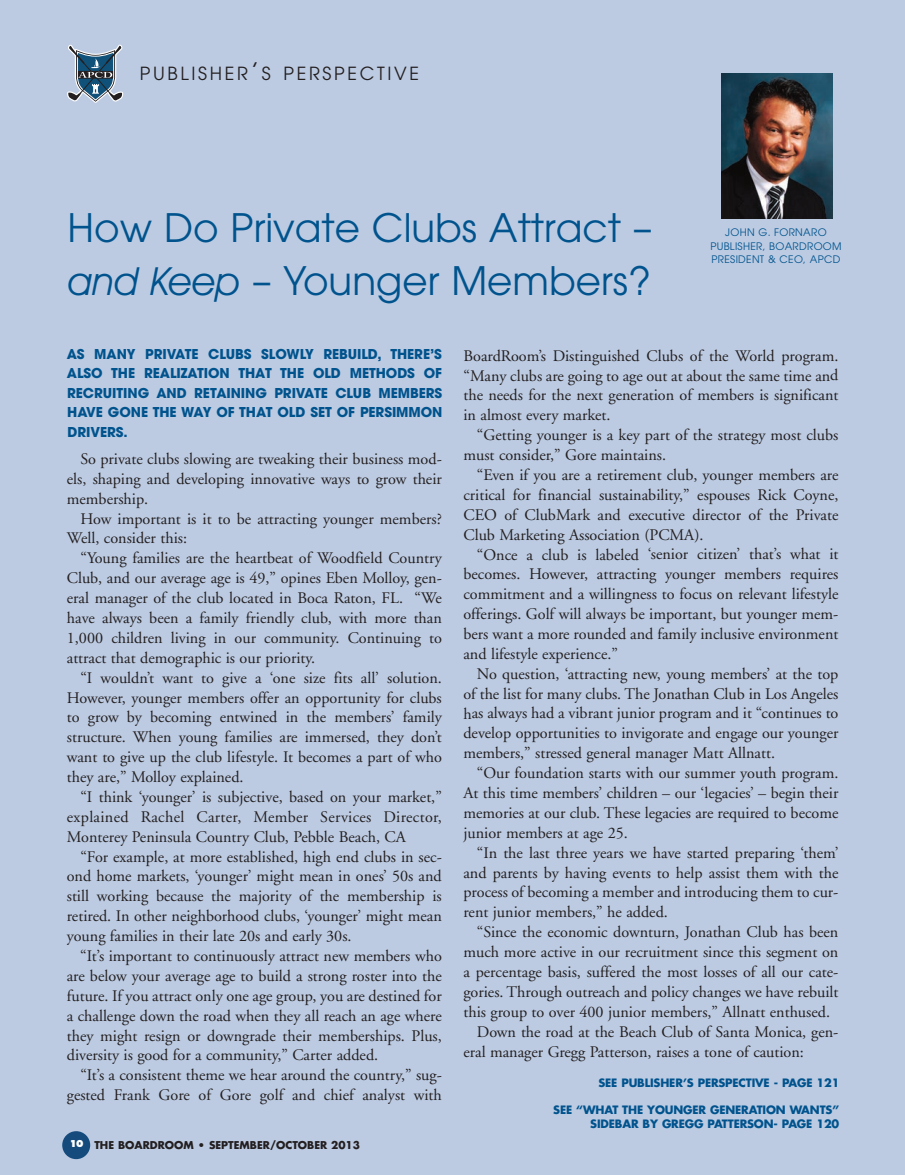
<style>
.page{position:relative;width:905px;height:1175px;background:#bccbe2}
.page>*{position:absolute;margin:0;border:0;box-sizing:border-box;transform-origin:0 0}
.t1{font:39px/52.5px "Avant Garde";color:#00538d}
.t2{font:18px "Avant Garde";letter-spacing:.15em;color:#231f20}
.t3{font:16.2px/19.8px "Adobe Garamond";color:#231f20;text-align:justify}
.t4{font:700 13.5px/19.5px "Avant Garde";letter-spacing:-.005em;color:#00538d;text-align:justify}
.t5{font:700 11.25px/14.7px "Futura";letter-spacing:-.015em;color:#00538d;text-align:right}
.t6{font:700 10.5px "Futura";color:#231f20}
.t7{font:10.35px/13.5px "Avant Garde";letter-spacing:.03em;color:#00538d;text-align:center}
.s1{font-size:24px}
.s2{font-family:"Avant Garde IT Cby BT";font-style:italic}
</style>
<div class="page">
<div style="left:62px;top:1131px;width:28px;height:28px;background:#144a7c;border-radius:50%"></div>
<svg style="left:67px;top:45px;width:56px;height:58px"></svg>
<img style="left:721px;top:73px;width:111px;height:145px">
<p class="t2" style="left:140px;top:63px;width:281px">PUBLISHER<span class="s1">’</span>S PERSPECTIVE</p>
<h1 class="t1" style="left:68px;top:201px;width:586px">How Do Private Clubs Attract – <span class="s2">and Keep</span> – Younger Members?</h1>
<p class="t7" style="left:710px;top:226px;width:133px">JOHN G. FORNARO<br>PUBLISHER, BOARDROOM<br>PRESIDENT &amp; CEO, APCD</p>
<p class="t4" style="left:67px;top:344px;width:377px">AS MANY PRIVATE CLUBS SLOWLY REBUILD, THERE’S ALSO THE REALIZATION THAT THE OLD METHODS OF RECRUITING AND RETAINING PRIVATE CLUB MEMBERS HAVE GONE THE WAY OF THAT OLD SET OF PERSIMMON DRIVERS.</p>
<p class="t3" style="left:67px;top:449px;width:376px;text-indent:13px">So private clubs slowing are tweaking their business mod&shy;els, shaping and developing innovative ways to grow their membership.</p>
<p class="t3" style="left:67px;top:509px;width:376px;text-indent:13px">How important is it to be attracting younger members?<br>Well, consider this:</p>
<p class="t3" style="left:67px;top:548px;width:376px;text-indent:14px">“Young families are the heartbeat of Woodfield Country Club, and our average age is 49,” opines Eben Molloy, gen&shy;eral manager of the club located in Boca Raton, FL. “We have always been a family friendly club, with more than 1,000 children living in our community. Continuing to attract that demographic is our priority.</p>
<p class="t3" style="left:67px;top:668px;width:376px;text-indent:14px">“I wouldn’t want to give a ‘one size fits all’ solution.<br>However, younger members offer an opportunity for clubs to grow by becoming entwined in the members’ family structure. When young families are immersed, they don’t want to give up the club lifestyle. It becomes a part of who they are,” Molloy explained.</p>
<p class="t3" style="left:67px;top:787px;width:376px;text-indent:13px">“I think ‘younger’ is subjective, based on your market,” explained Rachel Carter, Member Services Director, Monterey Peninsula Country Club, Pebble Beach, CA</p>
<p class="t3" style="left:67px;top:847px;width:376px;text-indent:14px">“For example, at more established, high end clubs in sec&shy;ond home markets, ‘younger’ might mean in ones’ 50s and still working because the majority of the membership is retired. In other neighborhood clubs, ‘younger’ might mean young families in their late 20s and early 30s.</p>
<p class="t3" style="left:67px;top:946px;width:376px;text-indent:14px">“It’s important to continuously attract new members who are below your average age to build a strong roster into the future. If you attract only one age group, you are destined for a challenge down the road when they all reach an age where they might resign or downgrade their memberships. Plus, diversity is good for a community,” Carter added.</p>
<p class="t3" style="left:67px;top:1065px;width:376px;text-align:right">“It’s a consistent theme we hear around the country,” sug&shy;gested Frank Gore of Gore golf and chief analyst with</p>
<p class="t6" style="left:69px;top:1137px;width:292px"><sup>10</sup> THE BOARDROOM • SEPTEMBER/OCTOBER 2013</p>
<p class="t3" style="left:463px;top:346px;width:376px">BoardRoom’s Distinguished Clubs of the World program. “Many clubs are going to age out at about the same time and the needs for the next generation of members is significant in almost every market.</p>
<p class="t3" style="left:463px;top:425px;width:376px;text-indent:13px">“Getting younger is a key part of the strategy most clubs must consider,” Gore maintains.</p>
<p class="t3" style="left:463px;top:465px;width:376px;text-indent:14px">“Even if you are a retirement club, younger members are critical for financial sustainability,” espouses Rick Coyne, CEO of ClubMark and executive director of the Private Club Marketing Association (PCMA).</p>
<p class="t3" style="left:463px;top:545px;width:376px;text-indent:14px">“Once a club is labeled ‘senior citizen’ that’s what it becomes. However, attracting younger members requires commitment and a willingness to focus on relevant lifestyle offerings. Golf will always be important, but younger mem&shy;bers want a more rounded and family inclusive environment and lifestyle experience.”</p>
<p class="t3" style="left:463px;top:664px;width:376px;text-indent:14px">No question, ‘attracting new, young members’ at the top of the list for many clubs. The Jonathan Club in Los Angeles has always had a vibrant junior program and it “continues to develop opportunities to invigorate and engage our younger members,” stressed general manager Matt Allnatt.</p>
<p class="t3" style="left:463px;top:763px;width:376px;text-indent:13px">“Our foundation starts with our summer youth program.<br>At this time members’ children – our ‘legacies’ – begin their memories at our club. These legacies are required to become junior members at age 25.</p>
<p class="t3" style="left:463px;top:843px;width:376px;text-indent:14px">“In the last three years we have started preparing ‘them’ and parents by having events to help assist them with the process of becoming a member and introducing them to cur&shy;rent junior members,” he added.</p>
<p class="t3" style="left:477px;top:922px;width:363px">“Since the economic downturn, Jonathan Club has been</p>
<p class="t3" style="left:463px;top:942px;width:376px">much more active in our recruitment since this segment on</p>
<p class="t3" style="left:463px;top:962px;width:376px">a percentage basis, suffered the most losses of all our cate-</p>
<p class="t3" style="left:463px;top:982px;width:376px">gories. Through outreach and policy changes we have rebuilt</p>
<p class="t3" style="left:463px;top:1002px;width:368px">this group to over 400 junior members,” Allnatt enthused.</p>
<p class="t3" style="left:477px;top:1022px;width:363px">Down the road at the Beach Club of Santa Monica, gen-</p>
<p class="t3" style="left:463px;top:1041px;width:342px">eral manager Gregg Patterson, raises a tone of caution:</p>
<p class="t5" style="left:598px;top:1074px;width:242px">SEE PUBLISHER’S PERSPECTIVE - PAGE 121</p>
<p class="t5" style="left:553px;top:1101px;width:287px">SEE “WHAT THE YOUNGER GENERATION WANTS”<br>SIDEBAR BY GREGG PATTERSON- PAGE 120</p>
</div>
